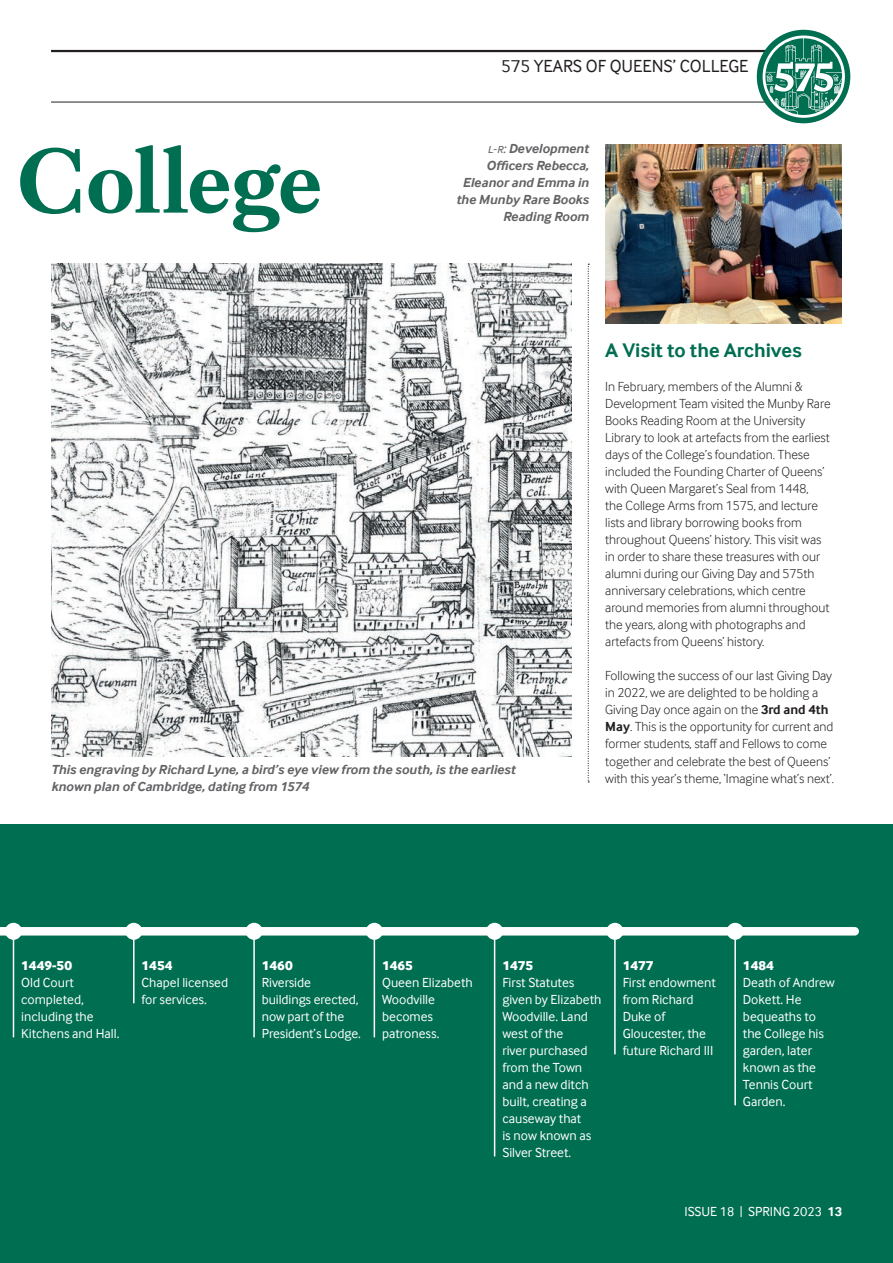
<style>
.page{position:relative;width:893px;height:1263px;background:#fff}
.page>*{position:absolute;margin:0;border:0;box-sizing:border-box;transform-origin:0 0}
.t1{font:700 94.5px "Kings Caslon";letter-spacing:-.02em;color:#006e51}
.t2{font:700 20.25px "Inter Face";color:#006e51}
.t3{font:18px "Inter Face";color:#231f20}
.t4{font:300 13.5px/17px "Inter Face";color:#231f20}
.t5{font:13.5px/17px "Inter Face";color:#fff}
.t6{font:italic 700 13.5px/17px "Inter Face";color:#636366}
.t7{font:800 13.5px "Inter Face";color:#fff}
.s1{font-weight:400}
.s2{font-weight:700}
</style>
<div class="page">
<img style="left:51px;top:264px;width:520px;height:493px">
<div style="left:0;top:825px;width:893px;height:438px;background:#006e51"></div>
<svg style="left:0;top:927px;width:859px;height:8px;background:#fdfdfd"></svg>
<hr style="left:13px;top:932px;width:1px;height:105px;background:#fff">
<hr style="left:133px;top:932px;width:2px;height:71px;background:#fff">
<hr style="left:253px;top:932px;width:2px;height:105px;background:#fff">
<hr style="left:374px;top:932px;width:1px;height:105px;background:#fff">
<hr style="left:494px;top:932px;width:1px;height:224px;background:#fff">
<hr style="left:614px;top:932px;width:2px;height:122px;background:#fff">
<hr style="left:734px;top:932px;width:2px;height:173px;background:#fff">
<div style="left:5px;top:923px;width:17px;height:17px;background:#fff;border-radius:50%"></div>
<div style="left:125px;top:923px;width:17px;height:17px;background:#fff;border-radius:50%"></div>
<div style="left:246px;top:923px;width:17px;height:17px;background:#fff;border-radius:50%"></div>
<div style="left:366px;top:923px;width:17px;height:17px;background:#fff;border-radius:50%"></div>
<div style="left:486px;top:923px;width:17px;height:17px;background:#fff;border-radius:50%"></div>
<div style="left:606px;top:923px;width:17px;height:17px;background:#fff;border-radius:50%"></div>
<div style="left:727px;top:923px;width:17px;height:17px;background:#fff;border-radius:50%"></div>
<hr style="left:51px;top:50px;width:791px;height:2px;background:#231f20">
<hr style="left:51px;top:102px;width:791px;height:1px;background:#231f20">
<img style="left:605px;top:145px;width:237px;height:178px">
<svg style="left:588px;top:264px;width:1px;height:518px"></svg>
<div style="left:757px;top:30px;width:93px;height:93px;background:#006e51;border-radius:50%"></div>
<svg style="left:763px;top:36px;width:82px;height:82px"></svg>
<h1 class="t1" style="left:16px;top:125px;width:309px">College</h1>
<h3 class="t3" style="left:501px;top:56px;width:249px">575 YEARS OF QUEENS’ COLLEGE</h3>
<p class="t6" style="left:456px;top:140px;width:134px;text-align:right"><span class="s1">L-R:</span> Development<br>Officers Rebecca,<br>Eleanor and Emma in the Munby Rare Books<br>Reading Room</p>
<p class="t6" style="left:51px;top:761px;width:466px">This engraving by Richard Lyne, a bird’s eye view from the south, is the earliest known plan of Cambridge, dating from 1574</p>
<h2 class="t2" style="left:605px;top:339px;width:198px">A Visit to the Archives</h2>
<p class="t4" style="left:605px;top:378px;width:227px">In February, members of the Alumni &amp; Development Team visited the Munby Rare Books Reading Room at the University Library to look at artefacts from the earliest days of the College’s foundation. These included the Founding Charter of Queens’ with Queen Margaret’s Seal from 1448,<br>the College Arms from 1575, and lecture lists and library borrowing books from throughout Queens’ history. This visit was in order to share these treasures with our alumni during our Giving Day and 575th anniversary celebrations, which centre around memories from alumni throughout the years, along with photographs and artefacts from Queens’ history.</p>
<p class="t4" style="left:605px;top:667px;width:230px">Following the success of our last Giving Day in 2022, we are delighted to be holding a Giving Day once again on the <span class="s2">3rd and 4th May</span>. This is the opportunity for current and former students, staff and Fellows to come together and celebrate the best of Queens’ with this year’s theme, ‘Imagine what’s next’.</p>
<p class="t7" style="left:21px;top:957px;width:52px">1449-50</p>
<p class="t5" style="left:21px;top:973px;width:100px">Old Court completed, including the<br>Kitchens and Hall.</p>
<p class="t7" style="left:142px;top:957px;width:32px">1454</p>
<p class="t5" style="left:142px;top:973px;width:88px">Chapel licensed for services.</p>
<p class="t7" style="left:262px;top:957px;width:32px">1460</p>
<p class="t5" style="left:262px;top:973px;width:101px">Riverside buildings erected, now part of the<br>President’s Lodge.</p>
<p class="t7" style="left:382px;top:957px;width:32px">1465</p>
<p class="t5" style="left:382px;top:973px;width:92px">Queen Elizabeth<br>Woodville becomes patroness.</p>
<p class="t7" style="left:502px;top:957px;width:32px">1475</p>
<p class="t5" style="left:502px;top:973px;width:101px">First Statutes given by Elizabeth<br>Woodville. Land west of the<br>river purchased from the Town and a new ditch built, creating a causeway that<br>is now known as<br>Silver Street.</p>
<p class="t7" style="left:623px;top:957px;width:32px">1477</p>
<p class="t5" style="left:623px;top:973px;width:95px">First endowment from Richard<br>Duke of<br>Gloucester, the future Richard III</p>
<p class="t7" style="left:743px;top:957px;width:32px">1484</p>
<p class="t5" style="left:743px;top:973px;width:93px">Death of Andrew<br>Dokett. He bequeaths to the College his garden, later known as the<br>Tennis Court<br>Garden.</p>
<p class="t5" style="left:684px;top:1203px;width:159px">ISSUE 18 | SPRING 2023 <span class="s2">13</span></p>
</div>
